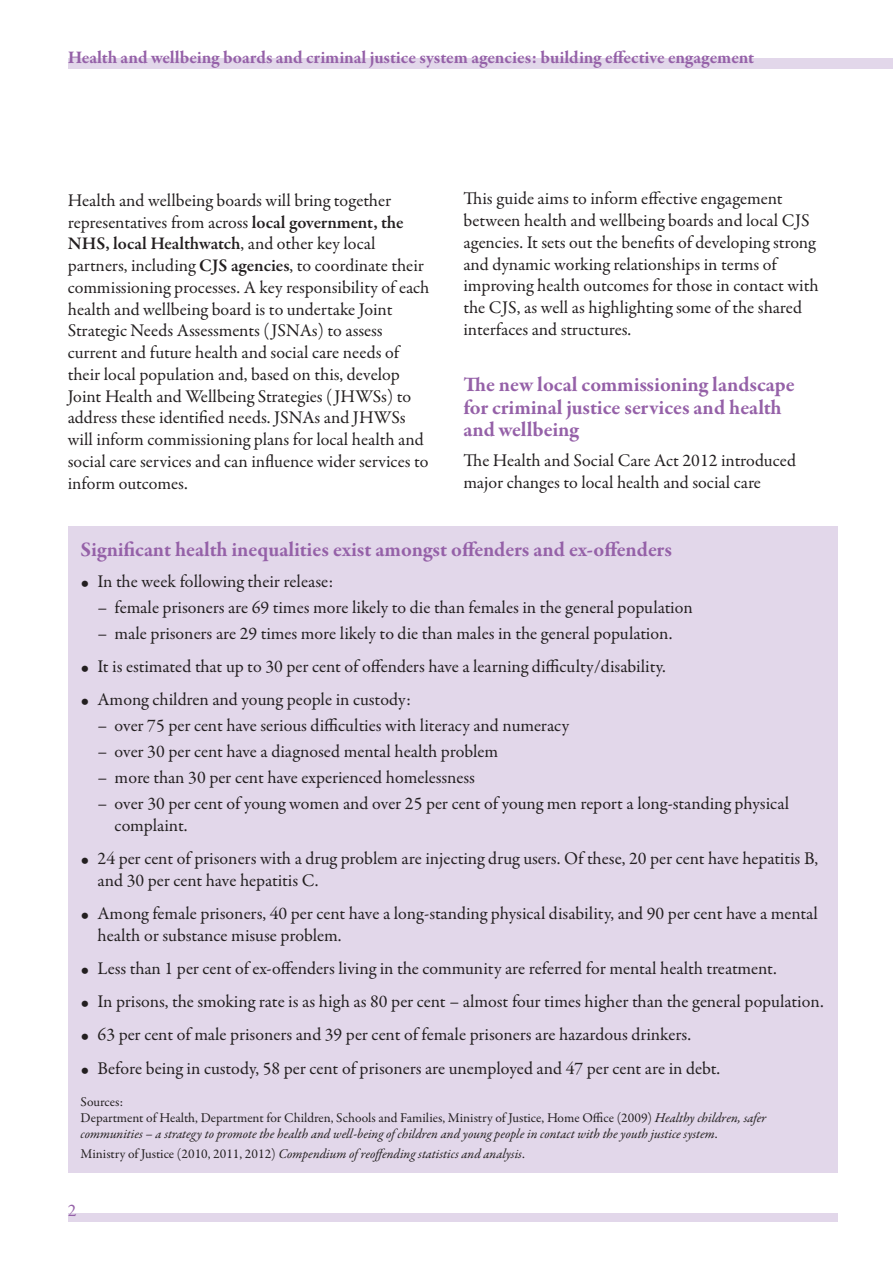
<style>
.page{position:relative;width:893px;height:1263px;background:#fff}
.page>*{position:absolute;margin:0;border:0;box-sizing:border-box;transform-origin:0 0}
.t1{font:700 21px/22.5px "Garamond Premr Pro";color:#9561a8}
.t2{font:18px/21.8px "Garamond Premr Pro";color:#231f20}
.t3{font:700 18px "Garamond Premr Pro";color:#9561a8}
.t4{font:18px "Garamond Premr Pro";color:#9561a8}
.t5{font:italic 13.5px/15.8px "Garamond Premr Pro";color:#231f20}
.s1{font-weight:600}
.s2{font-family:"Syntax Com"}
.s3{font-style:normal}
</style>
<div class="page">
<div style="left:68px;top:1213px;width:769px;height:9px;background:#e2d7ea"></div>
<div style="left:68px;top:59px;width:824px;height:10px;background:#e2d7ea"></div>
<div style="left:68px;top:526px;width:769px;height:647px;background:#e2d7ea"></div>
<p class="t3" style="left:68px;top:50px;width:688px">Health and wellbeing boards and criminal justice system agencies: building effective engagement</p>
<p class="t2" style="left:68px;top:191px;width:363px">Health and wellbeing boards will bring together representatives from across <span class="s1">local government, the NHS, local Healthwatch</span>, and other key local partners, including <span class="s1">CJS agencies</span>, to coordinate their commissioning processes. A key responsibility of each health and wellbeing board is to undertake Joint Strategic Needs Assessments (JSNAs) to assess current and future health and social care needs of their local population and, based on this, develop Joint Health and Wellbeing Strategies ( JHWSs) to address these identified needs. JSNAs and JHWSs will inform commissioning plans for local health and social care services and can influence wider services to inform outcomes.</p>
<p class="t2" style="left:463px;top:190px;width:357px">This guide aims to inform effective engagement between health and wellbeing boards and local CJS agencies. It sets out the benefits of developing strong and dynamic working relationships in terms of improving health outcomes for those in contact with the CJS, as well as highlighting some of the shared interfaces and structures.</p>
<p class="t1" style="left:463px;top:375px;width:333px">The new local commissioning landscape for criminal justice services and health and wellbeing</p>
<p class="t2" style="left:463px;top:452px;width:334px">The Health and Social Care Act 2012 introduced major changes to local health and social care</p>
<p class="t1" style="left:81px;top:541px;width:593px">Significant health inequalities exist amongst offenders and ex-offenders</p>
<p class="t2" style="left:81px;top:572px;width:254px"><span class="s2">•</span> In the week following their release:</p>
<p class="t2" style="left:98px;top:598px;width:597px">– female prisoners are 69 times more likely to die than females in the general population</p>
<p class="t2" style="left:98px;top:624px;width:576px">– male prisoners are 29 times more likely to die than males in the general population.</p>
<p class="t2" style="left:81px;top:657px;width:587px"><span class="s2">•</span> It is estimated that up to 30 per cent of offenders have a learning difficulty/disability.</p>
<p class="t2" style="left:81px;top:690px;width:332px"><span class="s2">•</span> Among children and young people in custody:</p>
<p class="t2" style="left:98px;top:716px;width:473px">– over 75 per cent have serious difficulties with literacy and numeracy</p>
<p class="t2" style="left:98px;top:742px;width:402px">– over 30 per cent have a diagnosed mental health problem</p>
<p class="t2" style="left:98px;top:768px;width:379px">– more than 30 per cent have experienced homelessness</p>
<p class="t2" style="left:115px;top:794px;width:676px;text-indent:-17px">– over 30 per cent of young women and over 25 per cent of young men report a long-standing physical complaint.</p>
<p class="t2" style="left:98px;top:849px;width:722px;text-indent:-17px"><span class="s2">•</span> 24 per cent of prisoners with a drug problem are injecting drug users. Of these, 20 per cent have hepatitis B, and 30 per cent have hepatitis C.</p>
<p class="t2" style="left:98px;top:904px;width:722px;text-indent:-17px"><span class="s2">•</span> Among female prisoners, 40 per cent have a long-standing physical disability, and 90 per cent have a mental health or substance misuse problem.</p>
<p class="t2" style="left:81px;top:959px;width:697px"><span class="s2">•</span> Less than 1 per cent of ex-offenders living in the community are referred for mental health treatment.</p>
<p class="t2" style="left:81px;top:992px;width:744px"><span class="s2">•</span> In prisons, the smoking rate is as high as 80 per cent – almost four times higher than the general population.</p>
<p class="t2" style="left:81px;top:1026px;width:612px"><span class="s2">•</span> 63 per cent of male prisoners and 39 per cent of female prisoners are hazardous drinkers.</p>
<p class="t2" style="left:81px;top:1059px;width:641px"><span class="s2">•</span> Before being in custody, 58 per cent of prisoners are unemployed and 47 per cent are in debt.</p>
<p class="t5" style="left:81px;top:1096px;width:687px"><span class="s3">Sources:<br>Department of Health, Department for Children, Schools and Families, Ministry of Justice, Home Office (2009)</span> Healthy children, safer communities – a strategy to promote the health and well-being of children and young people in contact with the youth justice system<span class="s3">.</span></p>
<p class="t5" style="left:81px;top:1147px;width:446px"><span class="s3">Ministry of Justice (2010, 2011, 2012)</span> Compendium of reoffending statistics and analysis<span class="s3">.</span></p>
<p class="t4" style="left:68px;top:1204px;width:10px">2</p>
</div>
